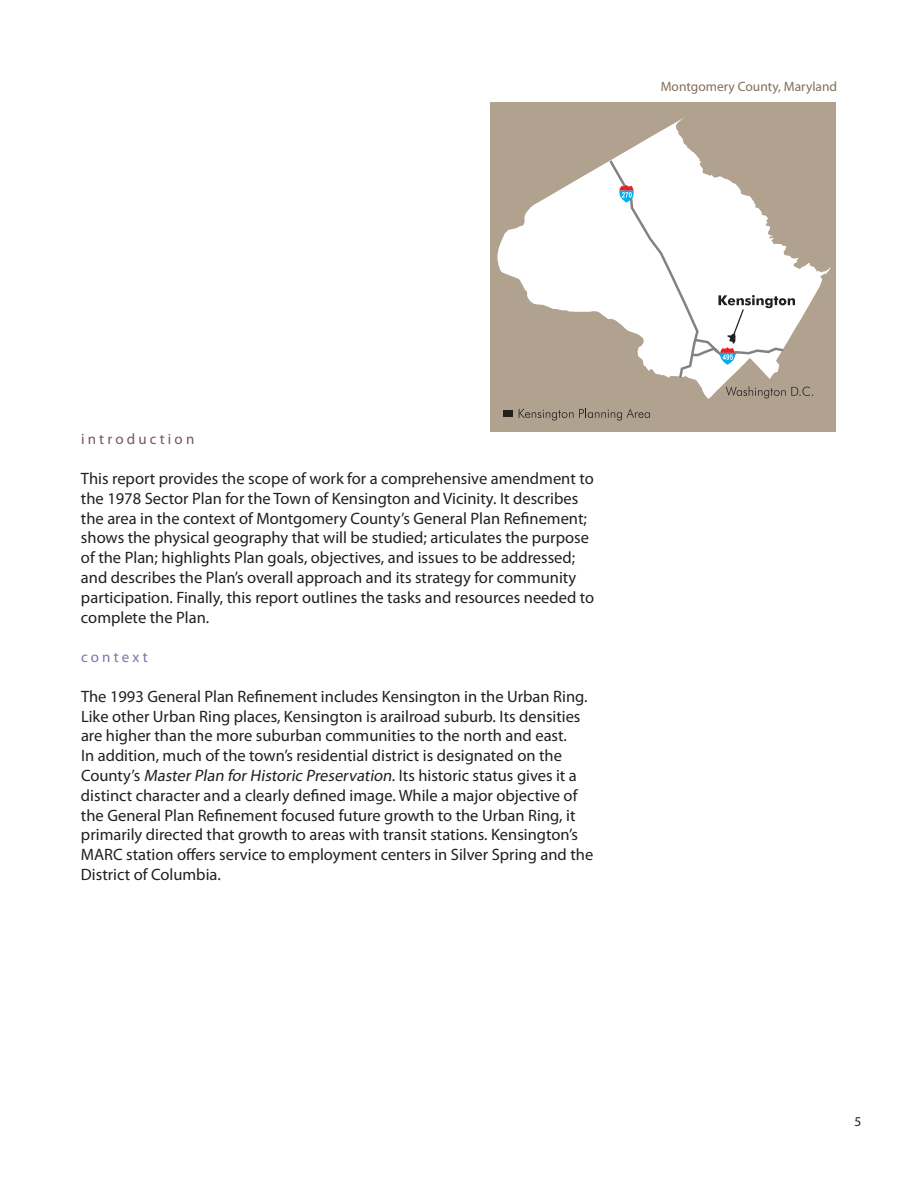
<style>
.page{position:relative;width:918px;height:1188px;background:#fff}
.page>*{position:absolute;margin:0;border:0;box-sizing:border-box;transform-origin:0 0}
.t1{font:16.5px/19.8px "Myriad Pro";color:#231f20}
.t2{font:15px "Myriad Pro";color:#745958}
.t3{font:15px "Myriad Pro";color:#7477b0}
.t4{font:13.5px "Myriad Pro";color:#806f57}
.t5{font:13.5px "Myriad Pro";color:#231f20}
.s1{font-style:italic}
</style>
<div class="page">
<div style="left:491px;top:103px;width:345px;height:329px;background:#b0a28f"></div>
<svg style="left:497px;top:117px;width:334px;height:282px"></svg>
<svg style="left:519px;top:408px;width:131px;height:13px"></svg>
<div style="left:504px;top:410px;width:9px;height:7px;background:#231f20"></div>
<svg style="left:607px;top:158px;width:188px;height:222px"></svg>
<p class="t4" style="left:661px;top:78px;width:178px">Montgomery County, Maryland</p>
<p class="t2" style="left:81px;top:430px;width:115px">i n t r o d u c t i o n</p>
<p class="t1" style="left:81px;top:468px;width:515px">This report provides the scope of work for a comprehensive amendment to the 1978 Sector Plan for the Town of Kensington and Vicinity. It describes the area in the context of Montgomery County’s General Plan Refinement; shows the physical geography that will be studied; articulates the purpose of the Plan; highlights Plan goals, objectives, and issues to be addressed; and describes the Plan’s overall approach and its strategy for community participation. Finally, this report outlines the tasks and resources needed to complete the Plan.</p>
<p class="t3" style="left:81px;top:648px;width:68px">c o n t e x t</p>
<p class="t1" style="left:81px;top:686px;width:514px">The 1993 General Plan Refinement includes Kensington in the Urban Ring.<br>Like other Urban Ring places, Kensington is arailroad suburb. Its densities are higher than the more suburban communities to the north and east.<br>In addition, much of the town’s residential district is designated on the<br>Co u n ty ’s <span class="s1">MasterPlan forHistoric Preservation</span>. I ts h i sto r i c sta t u s g i ve s i t a distinct character and a clearly defined image. While a major objective of the General Plan Refinement focused future growth to the Urban Ring, it primarily directed that growth to areas with transit stations. Kensington’s MARC station offers service to employment centers in Silver Spring and the District of Columbia.</p>
<p class="t5" style="left:854px;top:1113px;width:8px">5</p>
</div>
